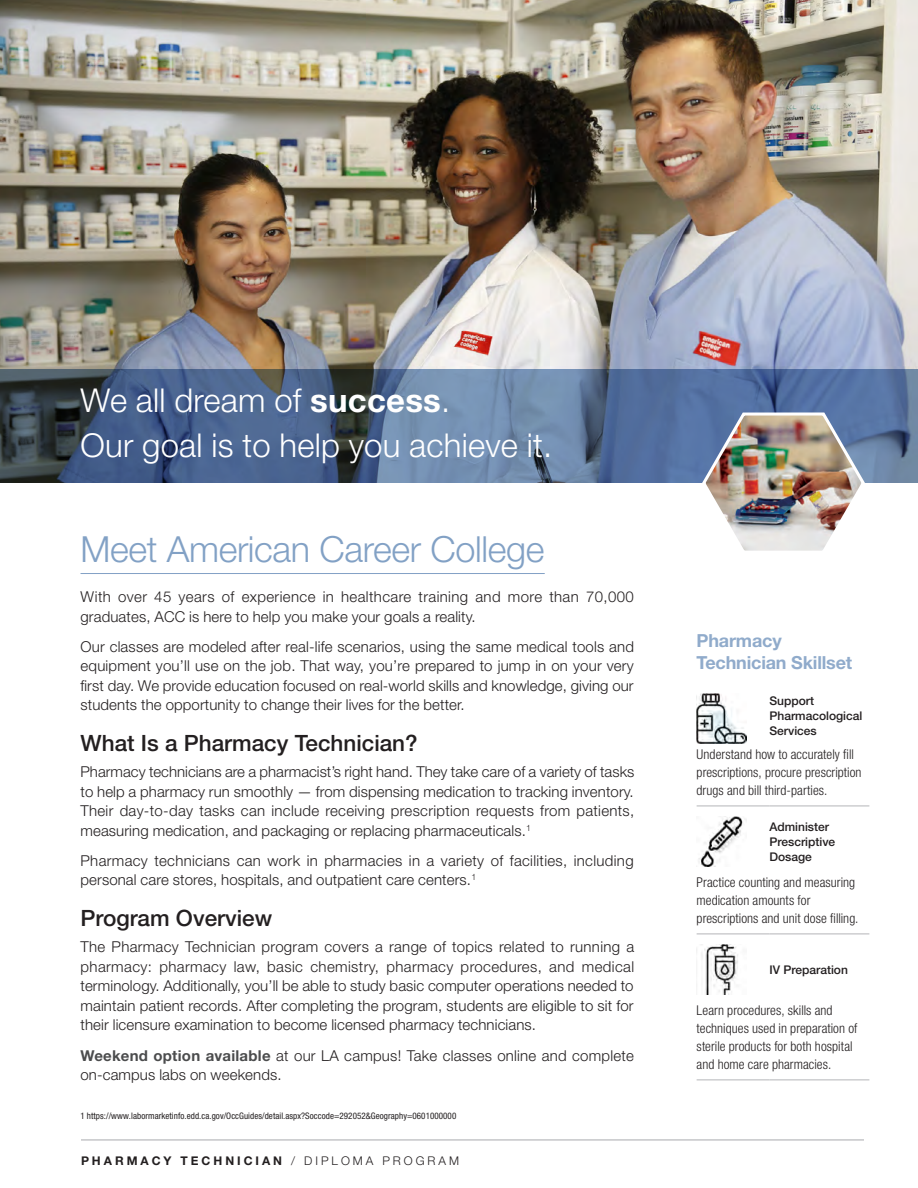
<style>
.page{position:relative;width:918px;height:1188px;background:#fff}
.page>*{position:absolute;margin:0;border:0;box-sizing:border-box;transform-origin:0 0}
.Headline{font:300 36px "Helvetica Neue LT Std";letter-spacing:-.01em;color:#82a1c5}
.Pull_Quote{font:300 32.85px/45px "Helvetica Neue LT Std";letter-spacing:.01em;color:#fff}
.Subs{font:500 22.5px "Helvetica Neue LT Std";color:#231f20}
.sidebar_head{font:700 18px/21.6px "Helvetica Neue LT Std";letter-spacing:-.01em;color:#90abcb}
.body_copy{font:300 15px/19.5px "Helvetica Neue LT Std";letter-spacing:.01em;color:#231f20}
.Sidebar_copy{font:300 condensed 13.5px/18px "Helvetica Neue LT Std";letter-spacing:.005em;color:#231f20}
.skilset_copy{font:500 12px/15px "Helvetica Neue LT Std";color:#231f20}
.t1{font:700 12px "Helvetica Neue LT Std";letter-spacing:.25em;color:#231f20}
.Footnotes{font:condensed 9px "Helvetica Neue LT Std";letter-spacing:.005em;color:#231f20}
.s1{font-weight:700}
.s2{font-weight:700;color:#4b4c4d}
.s3{font-weight:300}
</style>
<div class="page">
<hr style="left:81px;top:1140px;width:783px;height:1px;background:#a8a9ad">
<img style="left:0;top:0;width:918px;height:369px">
<hr style="left:81px;top:573px;width:464px;height:1px;background:#82a1c5">
<hr style="left:697px;top:934px;width:72px;height:1px;background:#b4b5b8">
<hr style="left:770px;top:934px;width:99px;height:1px;background:#b4b5b8">
<hr style="left:697px;top:806px;width:72px;height:1px;background:#b4b5b8">
<hr style="left:770px;top:806px;width:99px;height:1px;background:#b4b5b8">
<hr style="left:697px;top:1080px;width:72px;height:1px;background:#b4b5b8">
<hr style="left:770px;top:1080px;width:99px;height:1px;background:#b4b5b8">
<img style="left:697px;top:693px;width:50px;height:50px">
<img style="left:698px;top:817px;width:49px;height:50px">
<img style="left:701px;top:945px;width:37px;height:50px">
<svg style="left:0;top:369px;width:918px;height:114px;background:#51698c"></svg>
<img style="left:700px;top:411px;width:167px;height:140px">
<p class="Pull_Quote" style="left:81px;top:377px;width:473px">We all dream of <span class="s1">success</span>.<br>Our goal is to help you achieve it.</p>
<p class="Headline" style="left:81px;top:528px;width:465px">Meet American Career College</p>
<p class="body_copy" style="left:81px;top:587px;width:555px">With over 45 years of experience in healthcare training and more than 70,000 graduates, ACC is here to help you make your goals a reality.</p>
<p class="body_copy" style="left:81px;top:637px;width:555px;text-align:justify">Our classes are modeled after real-life scenarios, using the same medical tools and equipment you’ll use on the job. That way, you’re prepared to jump in on your very first day. We provide education focused on real-world skills and knowledge, giving our students the opportunity to change their lives for the better.</p>
<p class="Subs" style="left:81px;top:729px;width:339px">What Is a Pharmacy Technician?</p>
<p class="body_copy" style="left:81px;top:762px;width:555px;text-align:justify">Pharmacy technicians are a pharmacist’s right hand. They take care of a variety of tasks to help a pharmacy run smoothly — from dispensing medication to tracking inventory.<br>Their day-to-day tasks can include receiving prescription requests from patients, measuring medication, and packaging or replacing pharmaceuticals.<sup>1</sup></p>
<p class="body_copy" style="left:81px;top:851px;width:555px">Pharmacy technicians can work in pharmacies in a variety of facilities, including personal care stores, hospitals, and outpatient care centers.<sup>1</sup></p>
<p class="Subs" style="left:81px;top:905px;width:193px">Program Overview</p>
<p class="body_copy" style="left:81px;top:937px;width:555px;text-align:justify">The Pharmacy Technician program covers a range of topics related to running a pharmacy: pharmacy law, basic chemistry, pharmacy procedures, and medical terminology. Additionally, you’ll be able to study basic computer operations needed to maintain patient records. After completing the program, students are eligible to sit for their licensure examination to become licensed pharmacy technicians.</p>
<p class="body_copy" style="left:81px;top:1045px;width:555px"><span class="s2">Weekend option available</span> at our LA campus! Take classes online and complete on-campus labs on weekends.</p>
<p class="Footnotes" style="left:81px;top:1110px;width:377px">1 https://www.labormarketinfo.edd.ca.gov/OccGuides/detail.aspx?Soccode=292052&amp;Geography=0601000000</p>
<p class="t1" style="left:81px;top:1154px;width:380px">PHARMACY TECHNICIAN <span class="s3">/ DIPLOMA PROGRAM</span></p>
<p class="sidebar_head" style="left:697px;top:630px;width:157px">Pharmacy<br>Technician Skillset</p>
<p class="skilset_copy" style="left:770px;top:693px;width:94px">Support<br>Pharmacological<br>Services</p>
<p class="Sidebar_copy" style="left:697px;top:745px;width:167px">Understand how to accurately fill prescriptions, procure prescription drugs and bill third-parties.</p>
<p class="skilset_copy" style="left:770px;top:819px;width:67px">Administer<br>Prescriptive<br>Dosage</p>
<p class="Sidebar_copy" style="left:697px;top:873px;width:163px">Practice counting and measuring medication amounts for prescriptions and unit dose filling.</p>
<p class="skilset_copy" style="left:770px;top:962px;width:80px">IV Preparation</p>
<p class="Sidebar_copy" style="left:697px;top:1001px;width:162px">Learn procedures, skills and techniques used in preparation of sterile products for both hospital and home care pharmacies.</p>
</div>
